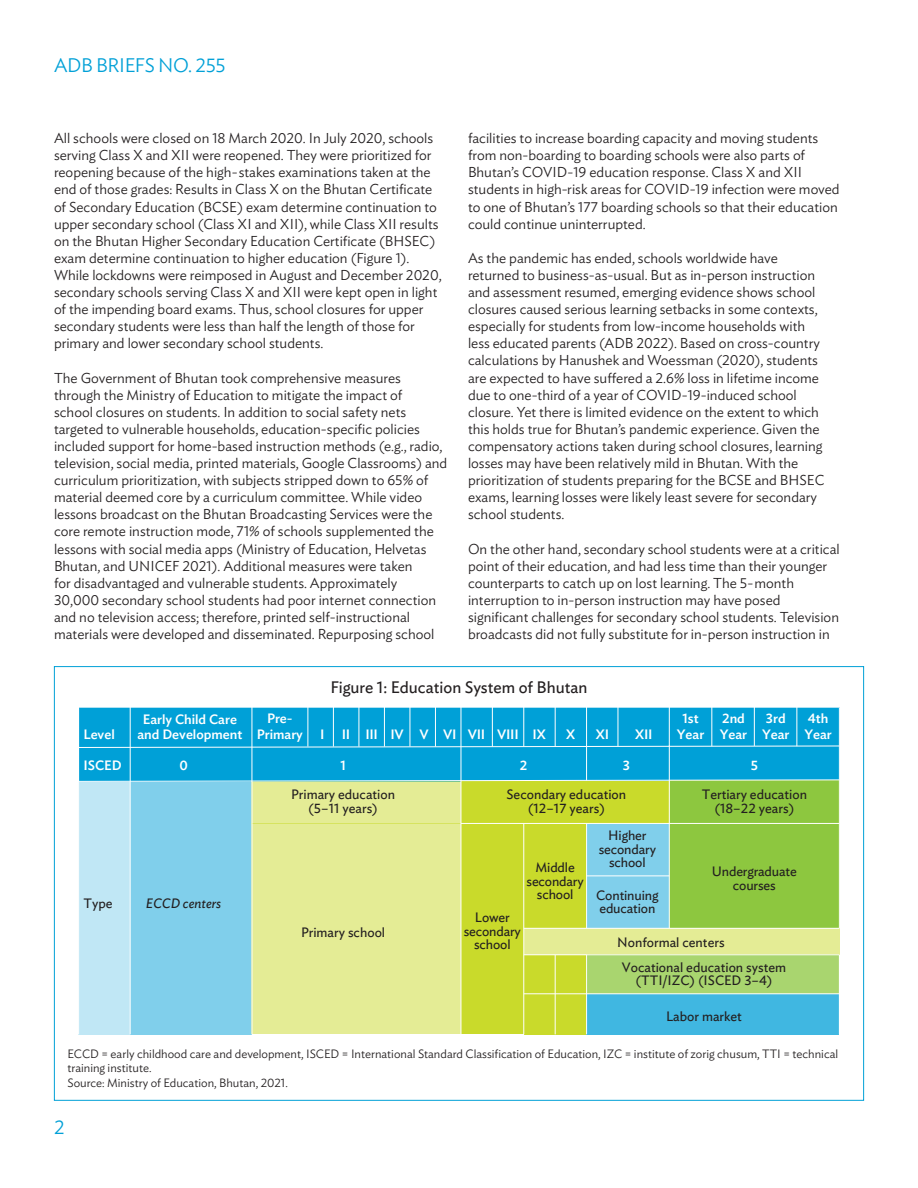
<style>
.page{position:relative;width:918px;height:1188px;background:#fff}
.page>*{position:absolute;margin:0;border:0;box-sizing:border-box;transform-origin:0 0}
.t1{font:300 19.5px "Ideal Sans";letter-spacing:-.02em;color:#00a0d7}
.t2{font:16.5px "Ideal Sans";color:#231f20}
.t3{font:300 14.25px/17.1px "Ideal Sans";color:#231f20}
.t4{font:13.5px/13.5px "Ideal Sans";color:#231f20;text-align:center}
.t5{font:500 13.5px/16.2px "Ideal Sans";color:#fff;text-align:center}
.t6{font:500 13.5px "Ideal Sans";letter-spacing:-.025em;color:#fff}
.t7{font:italic 13.5px "Ideal Sans";color:#231f20}
.t8{font:300 12px/14.4px "Ideal Sans";color:#231f20}
</style>
<div class="page">
<div style="left:79px;top:707px;width:760px;height:74px;background:#00a0d7"></div>
<div style="left:79px;top:781px;width:51px;height:253px;background:#c0e7f5"></div>
<div style="left:130px;top:781px;width:122px;height:253px;background:#80cfeb"></div>
<div style="left:252px;top:823px;width:209px;height:211px;background:#e4ec95"></div>
<div style="left:461px;top:823px;width:63px;height:211px;background:#c9da2b"></div>
<div style="left:524px;top:823px;width:63px;height:105px;background:#c9da2b"></div>
<div style="left:524px;top:955px;width:63px;height:79px;background:#c9da2b"></div>
<div style="left:587px;top:955px;width:252px;height:39px;background:#a9d56f"></div>
<div style="left:587px;top:994px;width:252px;height:41px;background:#40b7e1"></div>
<div style="left:587px;top:823px;width:82px;height:105px;background:#80cfeb"></div>
<div style="left:669px;top:781px;width:170px;height:147px;background:#8dc73f"></div>
<div style="left:461px;top:781px;width:208px;height:42px;background:#c9da2b"></div>
<div style="left:252px;top:781px;width:209px;height:42px;background:#e4ec95"></div>
<hr style="left:130px;top:706px;width:1px;height:328px;background:#fff">
<hr style="left:252px;top:706px;width:1px;height:328px;background:#fff">
<hr style="left:308px;top:706px;width:1px;height:41px;background:#fff">
<hr style="left:333px;top:706px;width:1px;height:41px;background:#fff">
<hr style="left:359px;top:706px;width:1px;height:41px;background:#fff">
<hr style="left:384px;top:706px;width:1px;height:41px;background:#fff">
<hr style="left:410px;top:706px;width:1px;height:41px;background:#fff">
<hr style="left:435px;top:706px;width:1px;height:41px;background:#fff">
<hr style="left:461px;top:706px;width:1px;height:328px;background:#fff">
<hr style="left:492px;top:706px;width:1px;height:41px;background:#fff">
<hr style="left:523px;top:706px;width:1px;height:41px;background:#fff">
<hr style="left:555px;top:706px;width:1px;height:41px;background:#fff">
<hr style="left:555px;top:953px;width:1px;height:81px;background:#fff">
<hr style="left:524px;top:993px;width:315px;height:1px;background:#fff">
<hr style="left:618px;top:706px;width:1px;height:40px;background:#fff">
<hr style="left:586px;top:706px;width:1px;height:74px;background:#fff">
<hr style="left:669px;top:745px;width:1px;height:184px;background:#fff">
<hr style="left:711px;top:706px;width:1px;height:40px;background:#fff">
<hr style="left:669px;top:706px;width:1px;height:40px;background:#fff">
<hr style="left:754px;top:706px;width:1px;height:40px;background:#fff">
<hr style="left:796px;top:706px;width:1px;height:40px;background:#fff">
<hr style="left:461px;top:823px;width:378px;height:1px;background:#fff">
<hr style="left:587px;top:876px;width:82px;height:1px;background:#fff">
<hr style="left:586px;top:823px;width:1px;height:211px;background:#fff">
<div style="left:524px;top:928px;width:315px;height:27px;background:#e4ec95"></div>
<hr style="left:524px;top:928px;width:315px;height:1px;background:#fff">
<hr style="left:524px;top:954px;width:315px;height:1px;background:#fff">
<hr style="left:523px;top:823px;width:1px;height:211px;background:#fff">
<svg style="left:79px;top:745px;width:761px;height:3px"></svg>
<hr style="left:79px;top:707px;width:760px;height:1px;background:#fff">
<svg style="left:79px;top:779px;width:761px;height:3px"></svg>
<h1 class="t1" style="left:54px;top:50px;width:173px">ADB BRIEFS NO. 255</h1>
<p class="t3" style="left:54px;top:128px;width:389px">All schools were closed on 18 March 2020. In July 2020, schools serving Class X and XII were reopened. They were prioritized for reopening because of the high- stakes examinations taken at the end of those grades: Results in Class X on the Bhutan Certificate of Secondary Education (BCSE) exam determine continuation to upper secondary school (Class XI and XII), while Class XII results on the Bhutan Higher Secondary Education Certificate (BHSEC) exam determine continuation to higher education (Figure 1).<br>While lockdowns were reimposed in August and December 2020, secondary schools serving Class X and XII were kept open in light of the impending board exams. Thus, school closures for upper secondary students were less than half the length of those for primary and lower secondary school students.</p>
<p class="t3" style="left:54px;top:368px;width:395px">The Government of Bhutan took comprehensive measures through the Ministry of Education to mitigate the impact of<br>school closures on students. In addition to social safety nets targeted to vulnerable households, education-specific policies included support for home-based instruction methods (e.g., radio, television, social media, printed materials, Google Classrooms) and curriculum prioritization, with subjects stripped down to 65% of material deemed core by a curriculum committee. While video lessons broadcast on the Bhutan Broadcasting Services were the core remote instruction mode, 71% of schools supplemented the lessons with social media apps (Ministry of Education, Helvetas Bhutan, and UNICEF 2021). Additional measures were taken<br>for disadvantaged and vulnerable students. Approximately<br>30,000 secondary school students had poor internet connection and no television access; therefore, printed self-instructional materials were developed and disseminated. Repurposing school</p>
<p class="t3" style="left:468px;top:128px;width:373px">facilities to increase boarding capacity and moving students from non-boarding to boarding schools were also parts of Bhutan’s COVID-19 education response. Class X and XII students in high- risk areas for COVID-19 infection were moved to one of Bhutan’s 177 boarding schools so that their education could continue uninterrupted.</p>
<p class="t3" style="left:468px;top:248px;width:358px">As the pandemic has ended, schools worldwide have returned to business-as-usual. But as in-person instruction and assessment resumed, emerging evidence shows school closures caused serious learning setbacks in some contexts, especially for students from low-income households with less educated parents (ADB 2022). Based on cross-country calculations by Hanushek and Woessman (2020), students are expected to have suffered a 2.6% loss in lifetime income due to one-third of a year of COVID-19-induced school closure. Yet there is limited evidence on the extent to which this holds true for Bhutan’s pandemic experience. Given the compensatory actions taken during school closures, learning losses may have been relatively mild in Bhutan. With the prioritization of students preparing for the BCSE and BHSEC exams, learning losses were likely least severe for secondary school students.</p>
<p class="t3" style="left:468px;top:539px;width:373px">On the other hand, secondary school students were at a critical point of their education, and had less time than their younger counterparts to catch up on lost learning. The 5- month interruption to in-person instruction may have posed significant challenges for secondary school students. Television broadcasts did not fully substitute for in-person instruction in</p>
<p class="t5" style="left:83px;top:725px;width:33px">Level</p>
<p class="t5" style="left:137px;top:711px;width:106px;line-height:15px">Early Child Care and Development</p>
<p class="t5" style="left:257px;top:709px;width:48px">Pre-<br>Primary</p>
<p class="t2" style="left:331px;top:675px;width:258px">Figure 1: Education System of Bhutan</p>
<p class="t5" style="left:320px;top:725px;width:6px">I</p>
<p class="t6" style="left:342px;top:724px;width:206px">II III IV V VI VII VIII IX</p>
<p class="t5" style="left:566px;top:725px;width:11px">X</p>
<p class="t5" style="left:595px;top:725px;width:15px">XI</p>
<p class="t5" style="left:635px;top:725px;width:19px">XII</p>
<p class="t5" style="left:677px;top:709px;width:29px">1st<br>Year</p>
<p class="t5" style="left:720px;top:709px;width:29px;text-align:left">2nd<br>Year</p>
<p class="t5" style="left:762px;top:709px;width:29px;text-align:left">3rd<br>Year</p>
<p class="t5" style="left:83px;top:756px;width:40px">ISCED</p>
<p class="t5" style="left:179px;top:756px;width:10px">0</p>
<p class="t5" style="left:340px;top:756px;width:7px">1</p>
<p class="t5" style="left:520px;top:756px;width:9px">2</p>
<p class="t5" style="left:623px;top:756px;width:9px">3</p>
<p class="t5" style="left:751px;top:756px;width:9px">5</p>
<p class="t5" style="left:804px;top:709px;width:29px;text-align:left">4th<br>Year</p>
<p class="t4" style="left:83px;top:895px;width:31px">Type</p>
<p class="t7" style="left:146px;top:893px;width:77px">ECCD centers</p>
<p class="t4" style="left:291px;top:787px;width:106px">Primary education (5–11 years)</p>
<p class="t4" style="left:301px;top:924px;width:86px">Primary school</p>
<p class="t4" style="left:506px;top:787px;width:121px">Secondary education (12–17 years)</p>
<p class="t4" style="left:702px;top:787px;width:107px">Tertiary education (18–22 years)</p>
<p class="t4" style="left:527px;top:860px;width:59px">Middle secondary school</p>
<p class="t4" style="left:464px;top:910px;width:59px">Lower secondary school</p>
<p class="t4" style="left:599px;top:828px;width:59px">Higher secondary school</p>
<p class="t4" style="left:596px;top:887px;width:64px;text-align:left">Continuing education</p>
<p class="t4" style="left:712px;top:864px;width:87px">Undergraduate courses</p>
<p class="t4" style="left:617px;top:935px;width:109px">Nonformal centers</p>
<p class="t4" style="left:622px;top:959px;width:166px">Vocational education system (TTI/IZC) (ISCED 3–4)</p>
<p class="t4" style="left:666px;top:1008px;width:77px">Labor market</p>
<p class="t8" style="left:68px;top:1045px;width:772px">ECCD = early childhood care and development, ISCED = International Standard Classification of Education, IZC = institute of zorig chusum, TTI = technical training institute.<br>Source: Ministry of Education, Bhutan, 2021.</p>
<h1 class="t1" style="left:54px;top:1112px;width:12px">2</h1>
</div>
